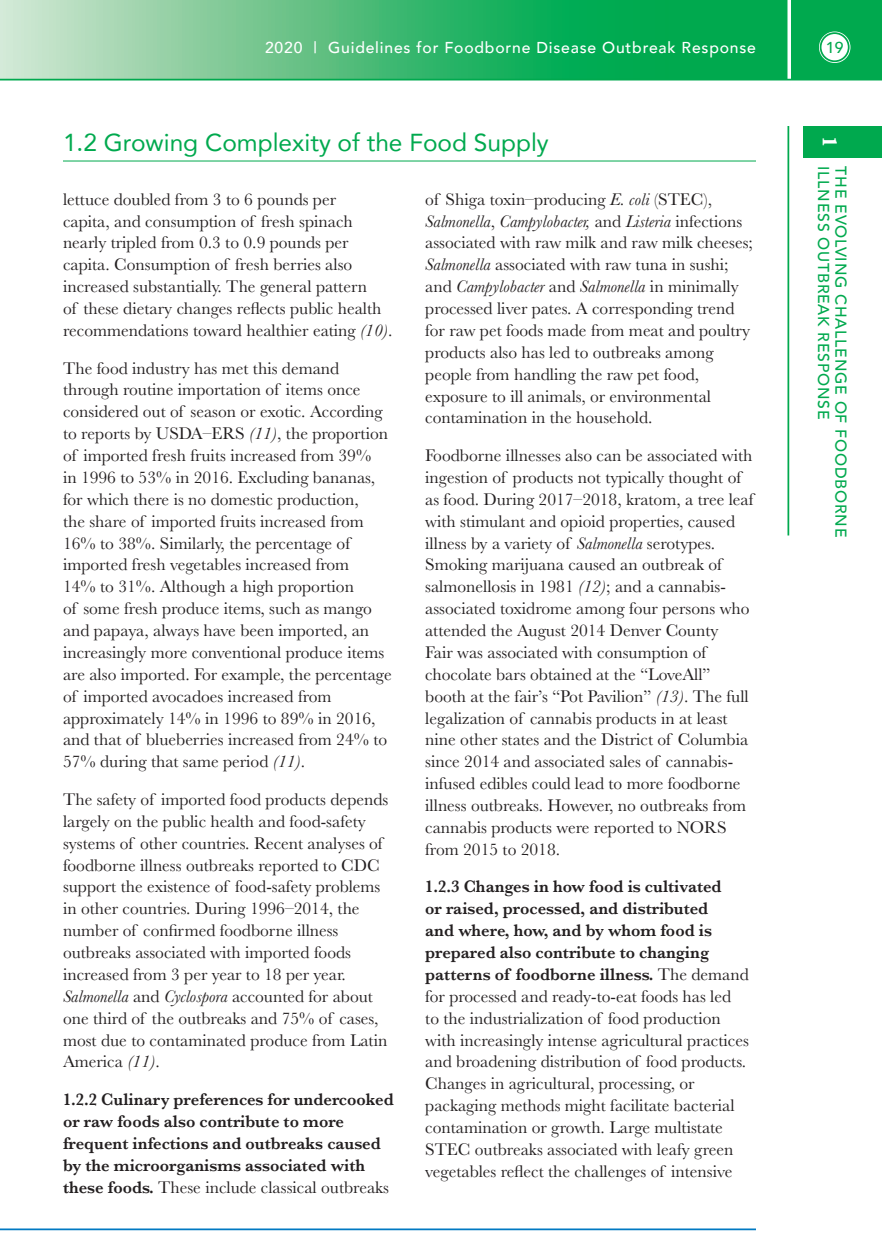
<style>
.page{position:relative;width:882px;height:1260px;background:#fff}
.page>*{position:absolute;margin:0;border:0;box-sizing:border-box;transform-origin:0 0}
.Top_Level_Header_Gre{font:24.5px "Avenir";color:#00a94e}
.t1{font:700 21px "Baskerville";color:#fff}
.Body_Copy{font:17.5px/21.9px "Baskerville";color:#231f20}
.Body_Copy-2{font:600 17.5px/21.9px "Baskerville";color:#231f20;scale:.95 1}
.t2{font:500 15.75px "Avenir";letter-spacing:.05em;color:#00a94e}
.t3{font:500 15.75px "Avenir";letter-spacing:.05em;color:#fff}
.s1{font-style:italic}
.s2{font-weight:400}
.s3{font-weight:600}
</style>
<div class="page">
<svg style="left:0;top:0;width:882px;height:79px;background:#45bb77"></svg>
<hr style="left:788px;top:0;width:3px;height:85px;background:#fff">
<hr style="left:0;top:79px;width:882px;height:1px;background:#00a94e">
<div style="left:819px;top:32px;width:31px;height:31px;border:5px solid #fff;border-radius:50%"></div>
<div style="left:821px;top:33px;width:28px;height:28px;background:#fff;border-radius:50%"></div>
<div style="left:820px;top:32px;width:30px;height:30px;border:2px solid #00a94e;border-radius:50%"></div>
<hr style="left:0;top:1228px;width:756px;height:2px;background:#0079c2">
<hr style="left:788px;top:126px;width:1px;height:410px;background:#00a94e">
<div style="left:803px;top:126px;width:79px;height:32px;background:#00a94e"></div>
<hr style="left:63px;top:161px;width:693px;height:1px;background:#00a94e">
<p class="t3" style="left:265px;top:34px;width:492px">2020 | Guidelines for Foodborne Disease Outbreak Response</p>
<p class="t2" style="left:826px;top:34px;width:19px">19</p>
<p class="Top_Level_Header_Gre" style="left:63px;top:122px;width:487px">1.2 Growing Complexity of the Food Supply</p>
<p class="Body_Copy" style="left:63px;top:188px;width:331px">lettuce doubled from 3 to 6 pounds per<br>capita, and consumption of fresh spinach nearly tripled from 0.3 to 0.9 pounds per capita. Consumption of fresh berries also increased substantially. The general pattern<br>of these dietary changes reflects public health recommendations toward healthier eating <span class="s1">(10)</span>.</p>
<p class="Body_Copy" style="left:63px;top:357px;width:330px">The food industry has met this demand through routine importation of items once considered out of season or exotic. According to reports by USDA–ERS <span class="s1">(11)</span>, the proportion of imported fresh fruits increased from 39%<br>in 1996 to 53% in 2016. Excluding bananas, for which there is no domestic production,<br>the share of imported fruits increased from 16% to 38%. Similarly, the percentage of imported fresh vegetables increased from<br>14% to 31%. Although a high proportion<br>of some fresh produce items, such as mango and papaya, always have been imported, an increasingly more conventional produce items are also imported. For example, the percentage of imported avocadoes increased from approximately 14% in 1996 to 89% in 2016, and that of blueberries increased from 24% to 57% during that same period <span class="s1">(11)</span>.</p>
<p class="Body_Copy" style="left:63px;top:789px;width:327px">The safety of imported food products depends largely on the public health and food-safety systems of other countries. Recent analyses of foodborne illness outbreaks reported to CDC support the existence of food-safety problems in other countries. During 1996–2014, the number of confirmed foodborne illness outbreaks associated with imported foods increased from 3 per year to 18 per year.<br><span class="s1">Salmonella</span> and <span class="s1">Cyclospora</span> accounted for about one third of the outbreaks and 75% of cases, most due to contaminated produce from Latin America <span class="s1">(11)</span>.</p>
<p class="Body_Copy-2" style="left:63px;top:1088px;width:350px">1.2.2 Culinary preferences for undercooked or raw foods also contribute to more frequent infections and outbreaks caused by the microorganisms associated with these foods. <span class="s2">These include classical outbreaks</span></p>
<p class="Body_Copy" style="left:425px;top:188px;width:329px">of Shiga toxin–producing <span class="s1">E. coli</span> (STEC), <span class="s1">Salmonella</span>, <span class="s1">Campylobacter,</span> and <span class="s1">Listeria</span> infections associated with raw milk and raw milk cheeses; <span class="s1">Salmonella</span> associated with raw tuna in sushi; and <span class="s1">Campylobacter</span> and <span class="s1">Salmonella</span> in minimally processed liver pates. A corresponding trend for raw pet foods made from meat and poultry products also has led to outbreaks among people from handling the raw pet food, exposure to ill animals, or environmental contamination in the household.</p>
<p class="Body_Copy" style="left:425px;top:445px;width:330px">Foodborne illnesses also can be associated with ingestion of products not typically thought of as food. During 2017–2018, kratom, a tree leaf with stimulant and opioid properties, caused illness by a variety of <span class="s1">Salmonella</span> serotypes.<br>Smoking marijuana caused an outbreak of salmonellosis in 1981 <span class="s1">(12)</span>; and a cannabis&shy;associated toxidrome among four persons who attended the August 2014 Denver County<br>Fair was associated with consumption of chocolate bars obtained at the “LoveAll” booth at the fair’s “Pot Pavilion” <span class="s1">(13)</span>. The full legalization of cannabis products in at least nine other states and the District of Columbia since 2014 and associated sales of cannabis&shy;infused edibles could lead to more foodborne illness outbreaks. However, no outbreaks from cannabis products were reported to NORS from 2015 to 2018.</p>
<p class="Body_Copy" style="left:425px;top:876px;width:325px"><span class="s3">1.2.3 Changes in how food is cultivated<br>or raised, processed, and distributed<br>and where, how, and by whom food is prepared also contribute to changing patterns of foodborne illness.</span> The demand for processed and ready-to-eat foods has led to the industrialization of food production with increasingly intense agricultural practices and broadening distribution of food products.<br>Changes in agricultural, processing, or packaging methods might facilitate bacterial contamination or growth. Large multistate STEC outbreaks associated with leafy green vegetables reflect the challenges of intensive</p>
<p class="t1" style="left:844px;top:136px;width:13px;rotate:90deg">1</p>
<p class="t2" style="left:837px;top:166px;width:255px;rotate:90deg">ILLNESS OUTBREAK RESPONSE</p>
<p class="t2" style="left:855px;top:166px;width:373px;rotate:90deg">THE EVOLVING CHALLENGE OF FOODBORNE</p>
</div>
